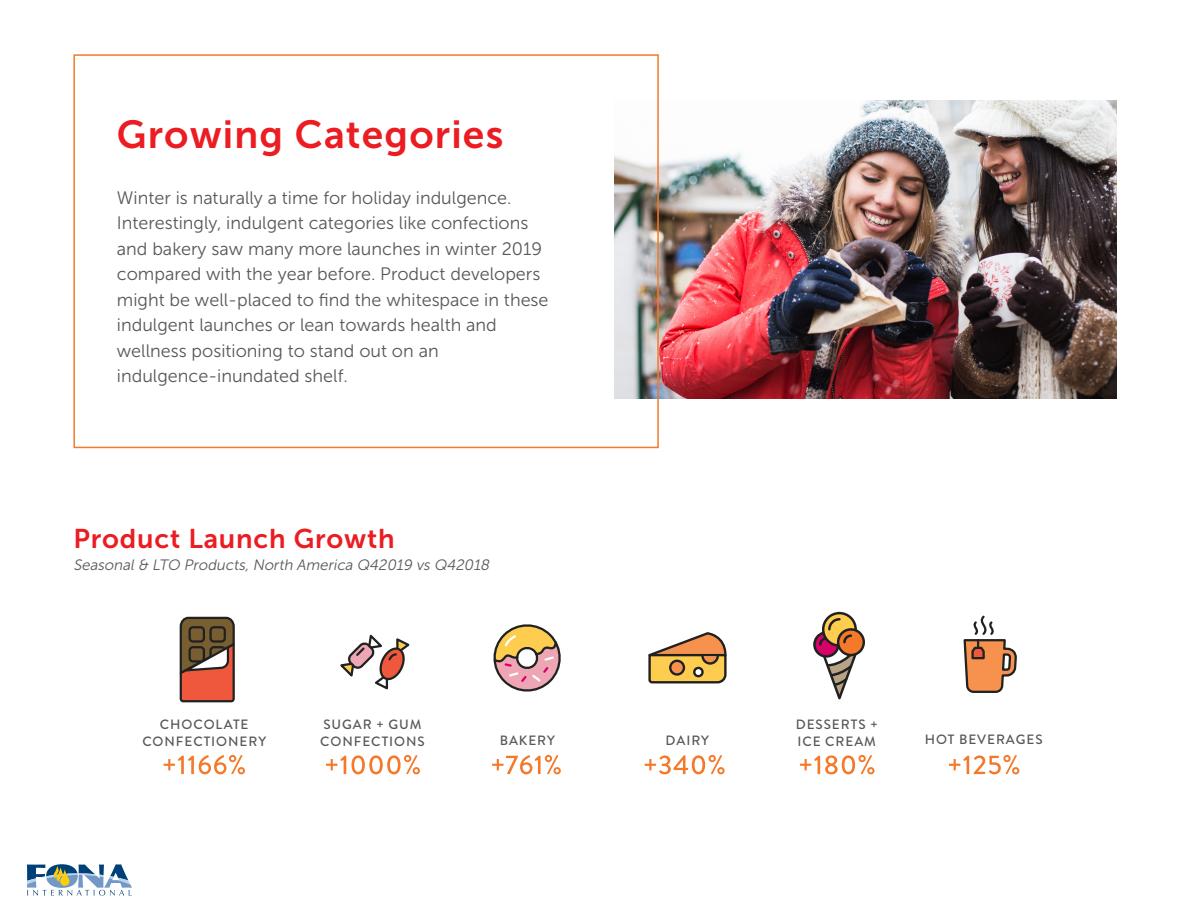
<style>
.page{position:relative;width:1188px;height:918px;background:#fff}
.page>*{position:absolute;margin:0;border:0;box-sizing:border-box;transform-origin:0 0}
.t1{font:39px "Museo Sans 700";letter-spacing:.03em;color:#eb1c22}
.t2{font:27px "Museo Sans 700";letter-spacing:.03em;color:#eb1c22}
.t3{font:18px/25.5px "Museo Sans 300";color:#57585a}
.t4{font:italic 15px "Museo Sans 300";color:#57585a}
.t5{font:500 13.5px/16.5px "Brandon Grotesque";letter-spacing:.07em;color:#57585a}
</style>
<div class="page">
<svg style="left:27px;top:864px;width:105px;height:32px"></svg>
<img style="left:614px;top:100px;width:503px;height:299px">
<div style="left:73px;top:54px;width:586px;height:394px;border:2px solid #f4792a"></div>
<svg style="left:648px;top:632px;width:79px;height:52px"></svg>
<svg style="left:670px;top:661px;width:14px;height:13px"></svg>
<div style="left:669px;top:660px;width:16px;height:16px;border:2px solid #202121;border-radius:50%"></div>
<svg style="left:694px;top:668px;width:9px;height:8px"></svg>
<div style="left:693px;top:667px;width:11px;height:10px;border:2px solid #202121;border-radius:50%"></div>
<svg style="left:493px;top:624px;width:68px;height:68px"></svg>
<svg style="left:963px;top:615px;width:54px;height:78px"></svg>
<svg style="left:340px;top:634px;width:69px;height:56px"></svg>
<svg style="left:813px;top:611px;width:52px;height:89px"></svg>
<svg style="left:179px;top:616px;width:56px;height:86px;background:#955b44"></svg>
<svg style="left:164px;top:755px;width:81px;height:19px"></svg>
<svg style="left:326px;top:755px;width:94px;height:19px"></svg>
<svg style="left:492px;top:755px;width:69px;height:19px"></svg>
<svg style="left:645px;top:755px;width:80px;height:19px"></svg>
<svg style="left:800px;top:755px;width:75px;height:19px"></svg>
<svg style="left:949px;top:755px;width:70px;height:19px"></svg>
<p class="t1" style="left:117px;top:113px;width:388px">Growing Categories</p>
<p class="t3" style="left:117px;top:185px;width:433px">Winter is naturally a time for holiday indulgence.<br>Interestingly, indulgent categories like confections and bakery saw many more launches in winter 2019 compared with the year before. Product developers might be well-placed to find the whitespace in these indulgent launches or lean towards health and wellness positioning to stand out on an indulgence-inundated shelf.</p>
<p class="t2" style="left:73px;top:523px;width:323px">Product Launch Growth</p>
<p class="t4" style="left:73px;top:557px;width:420px">Seasonal &amp; LTO Products, North America Q42019 vs Q42018</p>
<p class="t5" style="left:160px;top:716px;width:90px">CHOCOLATE</p>
<p class="t5" style="left:142px;top:733px;width:125px">CONFECTIONERY</p>
<p class="t5" style="left:323px;top:716px;width:100px">SUGAR + GUM</p>
<p class="t5" style="left:320px;top:733px;width:106px">CONFECTIONS</p>
<p class="t5" style="left:500px;top:732px;width:57px">BAKERY</p>
<p class="t5" style="left:666px;top:732px;width:45px">DAIRY</p>
<p class="t5" style="left:925px;top:732px;width:119px">HOT BEVERAGES</p>
<p class="t5" style="left:796px;top:716px;width:84px">DESSERTS +<br>ICE CREAM</p>
</div>
